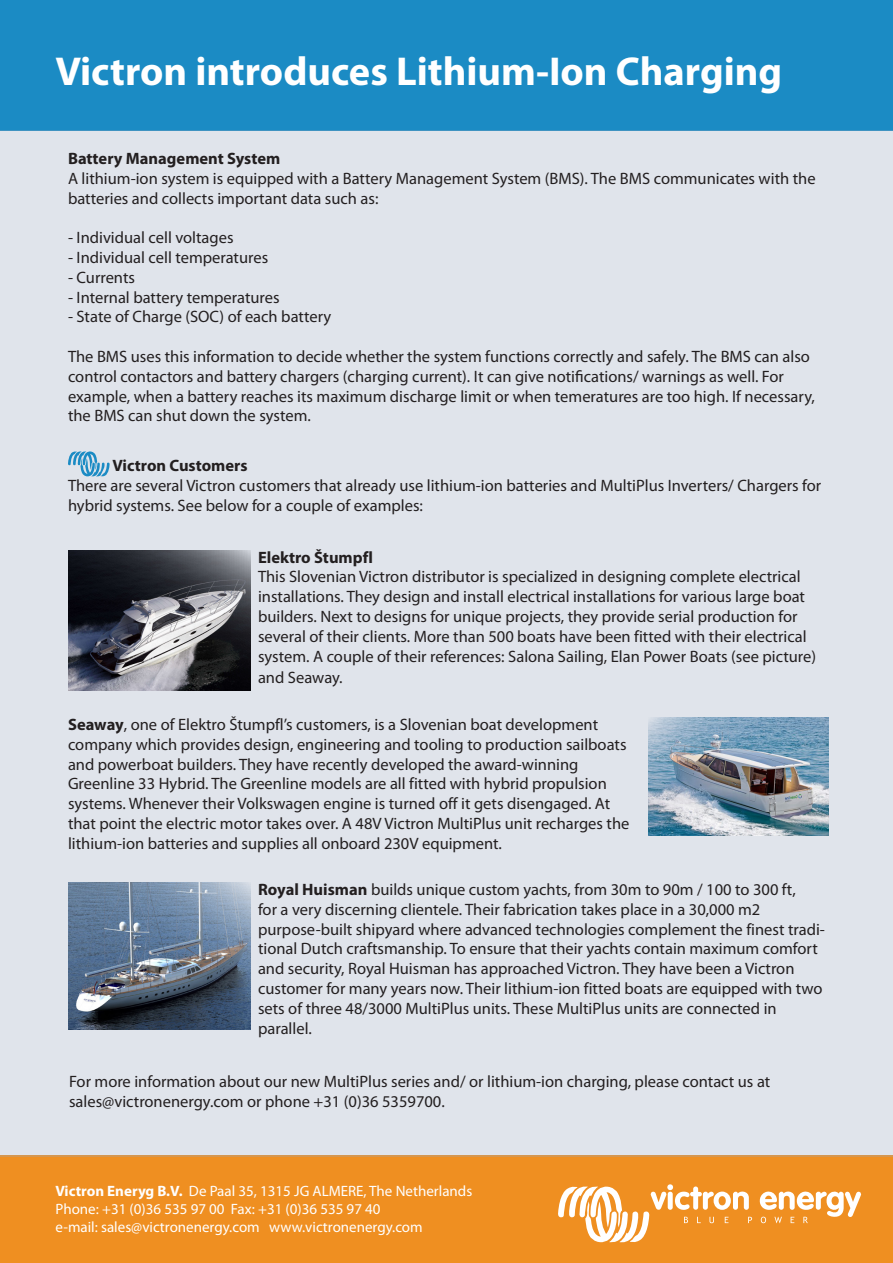
<style>
.page{position:relative;width:893px;height:1263px;background:#fff}
.page>*{position:absolute;margin:0;border:0;box-sizing:border-box;transform-origin:0 0}
.t1{font:700 40.5px "Myriad Pro";color:#fff}
.t2{font:16.5px/19.8px "Myriad Pro";color:#231f20}
.t3{font:700 16.5px "Myriad Pro";color:#231f20}
.t4{font:15px "Myriad Pro";color:#fff}
.s1{font-weight:700}
</style>
<div class="page">
<div style="left:0;top:0;width:893px;height:130px;background:#1b8bc4"></div>
<div style="left:0;top:1155px;width:893px;height:108px;background:#ef8f21"></div>
<div style="left:0;top:130px;width:893px;height:1026px;background:#e0e4eb"></div>
<svg style="left:759px;top:1191px;width:102px;height:32px"></svg>
<svg style="left:558px;top:1184px;width:194px;height:59px"></svg>
<img style="left:68px;top:550px;width:183px;height:140px">
<img style="left:649px;top:718px;width:179px;height:118px">
<img style="left:68px;top:882px;width:183px;height:147px">
<svg style="left:68px;top:451px;width:42px;height:26px"></svg>
<p class="t1" style="left:56px;top:45px;width:728px">Victron introduces Lithium-Ion Charging</p>
<p class="t3" style="left:68px;top:148px;width:214px">Battery Management System</p>
<p class="t2" style="left:68px;top:168px;width:749px">A lithium-ion system is equipped with a Battery Management System (BMS). The BMS communicates with the batteries and collects important data such as:</p>
<p class="t2" style="left:68px;top:227px;width:167px">- Individual cell voltages</p>
<p class="t2" style="left:68px;top:247px;width:202px">- Individual cell temperatures</p>
<p class="t2" style="left:68px;top:267px;width:69px">- Currents</p>
<p class="t2" style="left:68px;top:287px;width:213px">- Internal battery temperatures</p>
<p class="t2" style="left:68px;top:307px;width:265px">- State of Charge (SOC) of each battery</p>
<p class="t2" style="left:68px;top:346px;width:743px">The BMS uses this information to decide whether the system functions correctly and safely. The BMS can also control contactors and battery chargers (charging current). It can give notifications/ warnings as well. For</p>
<p class="t2" style="left:68px;top:386px;width:748px">example, when a battery reaches its maximum discharge limit or when temeratures are too high. If necessary, the BMS can shut down the system.</p>
<p class="t3" style="left:113px;top:455px;width:137px">Victron Customers</p>
<p class="t2" style="left:68px;top:476px;width:755px">There are several Victron customers that already use lithium-ion batteries and MultiPlus Inverters/ Chargers for hybrid systems. See below for a couple of examples:</p>
<p class="t3" style="left:258px;top:546px;width:116px">Elektro Štumpfl</p>
<p class="t2" style="left:258px;top:567px;width:560px">This Slovenian Victron distributor is specialized in designing complete electrical installations. They design and install electrical installations for various large boat builders. Next to designs for unique projects, they provide serial production for several of their clients. More than 500 boats have been fitted with their electrical system. A couple of their references: Salona Sailing, Elan Power Boats (see picture)</p>
<p class="t2" style="left:258px;top:668px;width:86px">and Seaway.</p>
<p class="t2" style="left:68px;top:714px;width:532px"><span class="s1">Seaway</span>, one of Elektro Štumpfl’s customers, is a Slovenian boat development</p>
<p class="t2" style="left:68px;top:734px;width:563px">company which provides design, engineering and tooling to production sailboats and powerboat builders. They have recently developed the award-winning Greenline 33 Hybrid. The Greenline models are all fitted with hybrid propulsion systems. Whenever their Volkswagen engine is turned off it gets disengaged. At that point the electric motor takes over. A 48V Victron MultiPlus unit recharges the lithium-ion batteries and supplies all onboard 230V equipment.</p>
<p class="t2" style="left:258px;top:879px;width:568px"><span class="s1">Royal Huisman</span> builds unique custom yachts, from 30m to 90m / 100 to 300 ft,<br>for a very discerning clientele. Their fabrication takes place in a 30,000 m2 purpose-built shipyard where advanced technologies complement the finest tradi&shy;tional Dutch craftsmanship. To ensure that their yachts contain maximum comfort and security, Royal Huisman has approached Victron. They have been a Victron</p>
<p class="t2" style="left:258px;top:978px;width:566px">customer for many years now. Their lithium-ion fitted boats are equipped with two sets of three 48/3000 MultiPlus units. These MultiPlus units are connected in</p>
<p class="t2" style="left:258px;top:1018px;width:55px">parallel.</p>
<p class="t2" style="left:69px;top:1071px;width:703px">For more information about our new MultiPlus series and/ or lithium-ion charging, please contact us at</p>
<p class="t2" style="left:69px;top:1091px;width:377px">sales@victronenergy.com or phone +31 (0)36 5359700.</p>
<p class="t4" style="left:56px;top:1181px;width:418px"><span class="s1">Victron Eneryg B.V.</span> De Paal 35, 1315 JG ALMERE, The Netherlands</p>
<p class="t4" style="left:56px;top:1199px;width:327px">Phone: +31 (0)36 535 97 00 Fax: +31 (0)36 535 97 40</p>
<p class="t4" style="left:56px;top:1217px;width:369px">e-mail: sales@victronenergy.com www.victronenergy.com</p>
</div>
